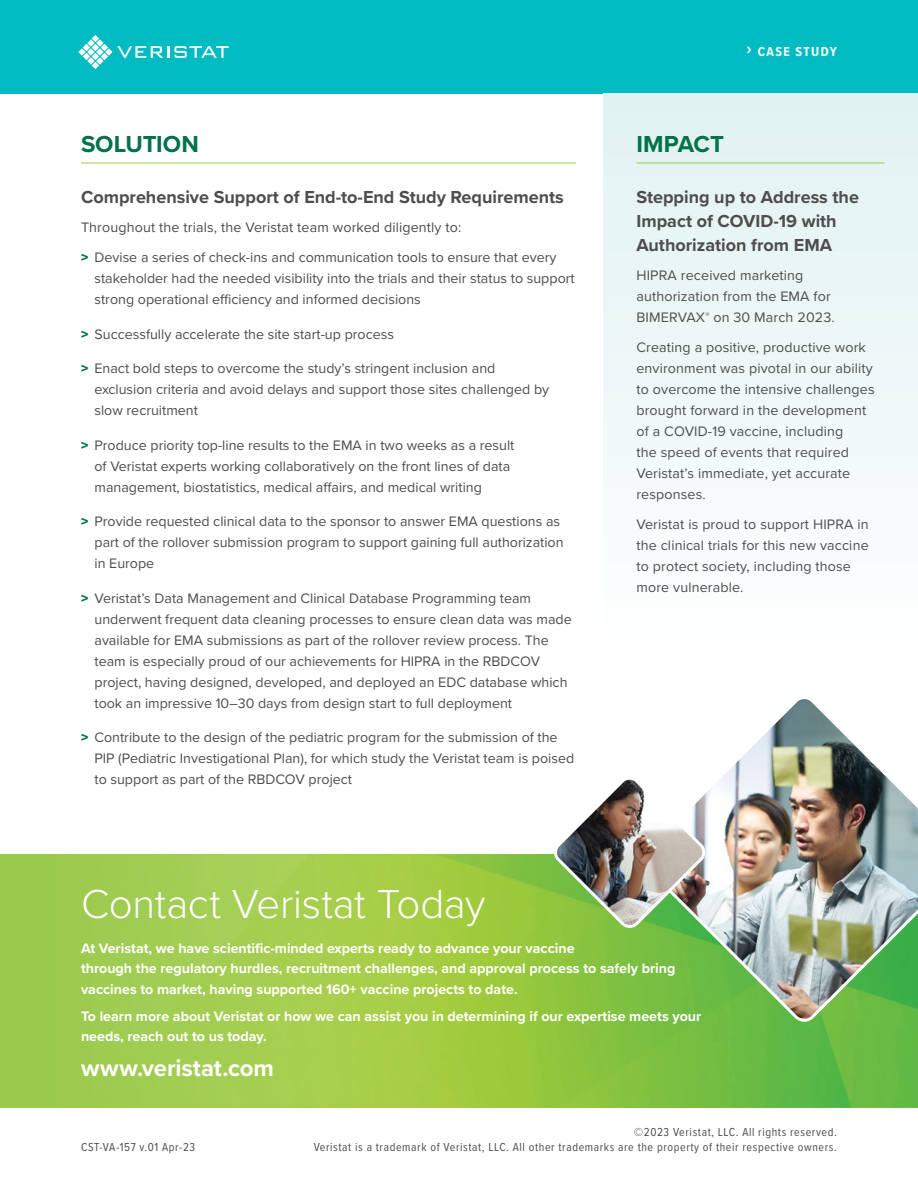
<style>
.page{position:relative;width:918px;height:1188px;background:#fff}
.page>*{position:absolute;margin:0;border:0;box-sizing:border-box;transform-origin:0 0}
.t1{font:300 42px "Proxima Nova";letter-spacing:-.01em;color:#fff}
.t2{font:700 24px "Proxima Nova";letter-spacing:-.005em;color:#fff}
.t3{font:700 24px "Proxima Nova";color:#00724a}
.t4{font:700 18px/24px "Proxima Nova";color:#4d4d4f}
.t5{font:14.25px/21px "Proxima Nova";color:#4d4d4f}
.t6{font:700 14.25px/20.2px "Proxima Nova";color:#fff}
.t7{font:700 13.5px "Proxima Nova Cond";letter-spacing:.095em;color:#fff}
.t8{font:12px "Proxima Nova Cond";letter-spacing:.05em;color:#4d4d4f}
.s1{font-weight:900;color:#00724a}
.s2{font-size:18px}
</style>
<div class="page">
<img style="left:0;top:854px;width:918px;height:254px">
<div style="left:0;top:0;width:918px;height:94px;background:#00bcc2"></div>
<svg style="left:78px;top:35px;width:151px;height:34px"></svg>
<hr style="left:81px;top:163px;width:495px;height:1px;background:#9bcb4e">
<img style="left:638px;top:699px;width:280px;height:327px">
<img style="left:550px;top:777px;width:159px;height:155px">
<div style="left:603px;top:94px;width:315px;height:544px;background:linear-gradient(to bottom,#e0f2f1,#fdfefe)"></div>
<hr style="left:636px;top:163px;width:249px;height:1px;background:#9bcb4e">
<h2 class="t3" style="left:81px;top:126px;width:119px">SOLUTION</h2>
<p class="t4" style="left:81px;top:184px;width:484px">Comprehensive Support of End-to-End Study Requirements</p>
<p class="t5" style="left:81px;top:212px;width:477px;line-height:29.7px">Throughout the trials, the Veristat team worked diligently to:<br><span class="s1">&gt;</span> Devise a series of check-ins and communication tools to ensure that every</p>
<p class="t5" style="left:94px;top:267px;width:482px">stakeholder had the needed visibility into the trials and their status to support strong operational efficiency and informed decisions</p>
<p class="t5" style="left:81px;top:323px;width:315px"><span class="s1">&gt;</span> Successfully accelerate the site start-up process</p>
<p class="t5" style="left:94px;top:357px;width:456px;text-indent:-13px"><span class="s1">&gt;</span> Enact bold steps to overcome the study’s stringent inclusion and exclusion criteria and avoid delays and support those sites challenged by slow recruitment</p>
<p class="t5" style="left:94px;top:434px;width:421px;text-indent:-13px"><span class="s1">&gt;</span> Produce priority top-line results to the EMA in two weeks as a result of Veristat experts working collaboratively on the front lines of data management, biostatistics, medical affairs, and medical writing</p>
<p class="t5" style="left:94px;top:510px;width:471px;text-indent:-13px"><span class="s1">&gt;</span> Provide requested clinical data to the sponsor to answer EMA questions as part of the rollover submission program to support gaining full authorization in Europe</p>
<p class="t5" style="left:94px;top:587px;width:479px;text-indent:-13px"><span class="s1">&gt;</span> Veristat’s Data Management and Clinical Database Programming team underwent frequent data cleaning processes to ensure clean data was made available for EMA submissions as part of the rollover review process. The team is especially proud of our achievements for HIPRA in the RBDCOV project, having designed, developed, and deployed an EDC database which took an impressive 10–30 days from design start to full deployment</p>
<p class="t5" style="left:94px;top:726px;width:481px;text-indent:-13px"><span class="s1">&gt;</span> Contribute to the design of the pediatric program for the submission of the<br>PIP (Pediatric Investigational Plan), for which study the Veristat team is poised to support as part of the RBDCOV project</p>
<p class="t7" style="left:747px;top:42px;width:92px"><span class="s2">›</span> CASE STUDY</p>
<h2 class="t3" style="left:636px;top:126px;width:89px">IMPACT</h2>
<p class="t4" style="left:636px;top:184px;width:224px">Stepping up to Address the<br>Impact of COVID-19 with<br>Authorization from EMA</p>
<p class="t5" style="left:636px;top:265px;width:200px">HIPRA received marketing authorization from the EMA for<br>BIMERVAX<sup>®</sup> on 30 March 2023.</p>
<p class="t5" style="left:636px;top:336px;width:240px">Creating a positive, productive work environment was pivotal in our ability to overcome the intensive challenges brought forward in the development of a COVID-19 vaccine, including<br>the speed of events that required Veristat’s immediate, yet accurate responses.</p>
<p class="t5" style="left:636px;top:513px;width:234px">Veristat is proud to support HIPRA in the clinical trials for this new vaccine to protect society, including those more vulnerable.</p>
<h1 class="t1" style="left:81px;top:873px;width:406px">Contact Veristat Today</h1>
<p class="t6" style="left:81px;top:938px;width:596px">At Veristat, we have scientific-minded experts ready to advance your vaccine<br>through the regulatory hurdles, recruitment challenges, and approval process to safely bring vaccines to market, having supported 160+ vaccine projects to date.</p>
<p class="t6" style="left:81px;top:1005px;width:622px">To learn more about Veristat or how we can assist you in determining if our expertise meets your needs, reach out to us today.</p>
<h2 class="t2" style="left:81px;top:1050px;width:194px">www.veristat.com</h2>
<p class="t8" style="left:634px;top:1123px;width:204px">©2023 Veristat, LLC. All rights reserved.</p>
<p class="t8" style="left:81px;top:1138px;width:116px">CST-VA-157 v.01 Apr-23</p>
<p class="t8" style="left:314px;top:1138px;width:525px">Veristat is a trademark of Veristat, LLC. All other trademarks are the property of their respective owners.</p>
</div>
